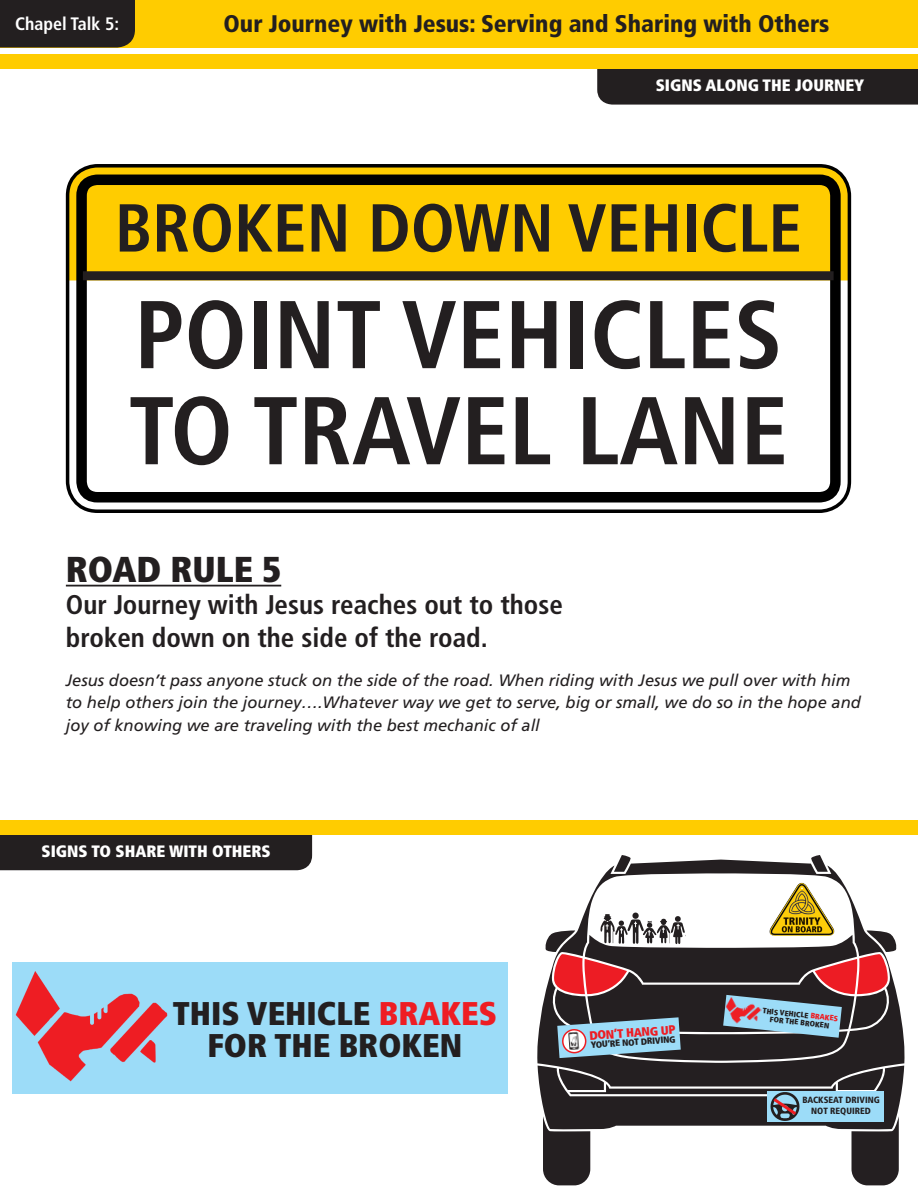
<style>
.page{position:relative;width:918px;height:1188px;background:#fff}
.page>*{position:absolute;margin:0;border:0;box-sizing:border-box;transform-origin:0 0}
.t1{font:700 condensed 96.15px "Frutiger";color:#231f20}
.t2{font:700 condensed 67.8px "Frutiger";color:#231f20}
.t3{font:900 condensed 36px "Frutiger";color:#231f20}
.t4{font:900 condensed 32.85px "Frutiger";color:#231f20}
.t5{font:700 condensed 27px "Frutiger";color:#231f20}
.t6{font:900 condensed 24px "Frutiger";color:#231f20}
.t7{font:700 condensed 18px "Frutiger";color:#fff}
.t8{font:italic 16.5px/22.5px "Frutiger";color:#231f20}
.t9{font:900 condensed 16.5px "Frutiger";color:#fff}
.t10{font:900 condensed 12.3px "Frutiger";color:#ee1d23}
.t11{font:900 condensed 9.15px "Frutiger";color:#231f20}
.t12{font:900 condensed 9px "Frutiger";color:#231f20}
.t13{font:900 condensed 7.65px "Frutiger";color:#231f20}
.s1{color:#ee1d23}
</style>
<div class="page">
<div style="left:69px;top:165px;width:779px;height:347px;border:18px solid #fff;border-radius:21px"></div>
<div style="left:67px;top:165px;width:783px;height:115px;background:#fc0"></div>
<div style="left:66px;top:164px;width:785px;height:349px;border:4px solid #000;border-radius:30px"></div>
<div style="left:76px;top:175px;width:765px;height:328px;border:10px solid #000;border-radius:16px"></div>
<div style="left:83px;top:271px;width:751px;height:9px;background:#231f20"></div>
<hr style="left:66px;top:585px;width:215px;height:2px;background:#231f20">
<div style="left:12px;top:962px;width:496px;height:132px;background:#9cdcf8"></div>
<img style="left:15px;top:971px;width:153px;height:111px">
<div style="left:0;top:0;width:918px;height:48px;background:#fc0"></div>
<div style="left:0;top:0;width:135px;height:48px;background:#231f20"></div>
<div style="left:0;top:835px;width:312px;height:35px;background:#231f20"></div>
<div style="left:0;top:821px;width:918px;height:14px;background:#fc0"></div>
<svg style="left:619px;top:855px;width:12px;height:5px"></svg>
<svg style="left:811px;top:855px;width:12px;height:5px"></svg>
<svg style="left:537px;top:860px;width:368px;height:212px"></svg>
<img style="left:784px;top:883px;width:17px;height:23px">
<img style="left:627px;top:913px;width:17px;height:9px">
<img style="left:671px;top:912px;width:14px;height:10px">
<img style="left:616px;top:920px;width:12px;height:2px">
<img style="left:642px;top:920px;width:15px;height:2px">
<img style="left:657px;top:917px;width:14px;height:5px">
<img style="left:599px;top:913px;width:17px;height:9px">
<div style="left:597px;top:69px;width:321px;height:36px;background:#231f20"></div>
<div style="left:0;top:54px;width:918px;height:14px;background:#fc0"></div>
<svg style="left:538px;top:922px;width:366px;height:264px"></svg>
<p class="t7" style="left:15px;top:13px;width:106px">Chapel Talk 5:</p>
<p class="t6" style="left:224px;top:9px;width:607px">Our Journey with Jesus: Serving and Sharing with Others</p>
<p class="t9" style="left:656px;top:76px;width:210px">SIGNS ALONG THE JOURNEY</p>
<p class="t2" style="left:115px;top:188px;width:689px">BROKEN DOWN VEHICLE</p>
<p class="t1" style="left:135px;top:278px;width:649px">POINT VEHICLES</p>
<p class="t1" style="left:129px;top:374px;width:661px">TO TRAVEL LANE</p>
<p class="t3" style="left:66px;top:547px;width:217px">ROAD RULE 5</p>
<p class="t5" style="left:66px;top:589px;width:499px">Our Journey with Jesus reaches out to those</p>
<p class="t5" style="left:66px;top:621px;width:423px">broken down on the side of the road.</p>
<p class="t8" style="left:66px;top:669px;width:796px">Jesus doesn’t pass anyone stuck on the side of the road. When riding with Jesus we pull over with him to help others join the journey….Whatever way we get to serve, big or small, we do so in the hope and joy of knowing we are traveling with the best mechanic of all</p>
<p class="t9" style="left:42px;top:841px;width:231px">SIGNS TO SHARE WITH OTHERS</p>
<p class="t4" style="left:173px;top:993px;width:326px">THIS VEHICLE <span class="s1">BRAKES</span></p>
<p class="t4" style="left:207px;top:1026px;width:256px">FOR THE BROKEN</p>
<p class="t10" style="left:589px;top:1028px;width:88px;rotate:-4deg">DON’T HANG UP</p>
<p class="t11" style="left:590px;top:1039px;width:86px;rotate:-4deg">YOU’RE NOT DRIVING</p>
<p class="t13" style="left:763px;top:1006px;width:77px;rotate:6deg">THIS VEHICLE <span class="s1">BRAKES</span></p>
<p class="t13" style="left:770px;top:1015px;width:61px;rotate:6deg">FOR THE BROKEN</p>
<p class="t12" style="left:802px;top:1095px;width:79px">BACKSEAT DRIVING</p>
<p class="t12" style="left:811px;top:1106px;width:61px">NOT REQUIRED</p>
</div>
